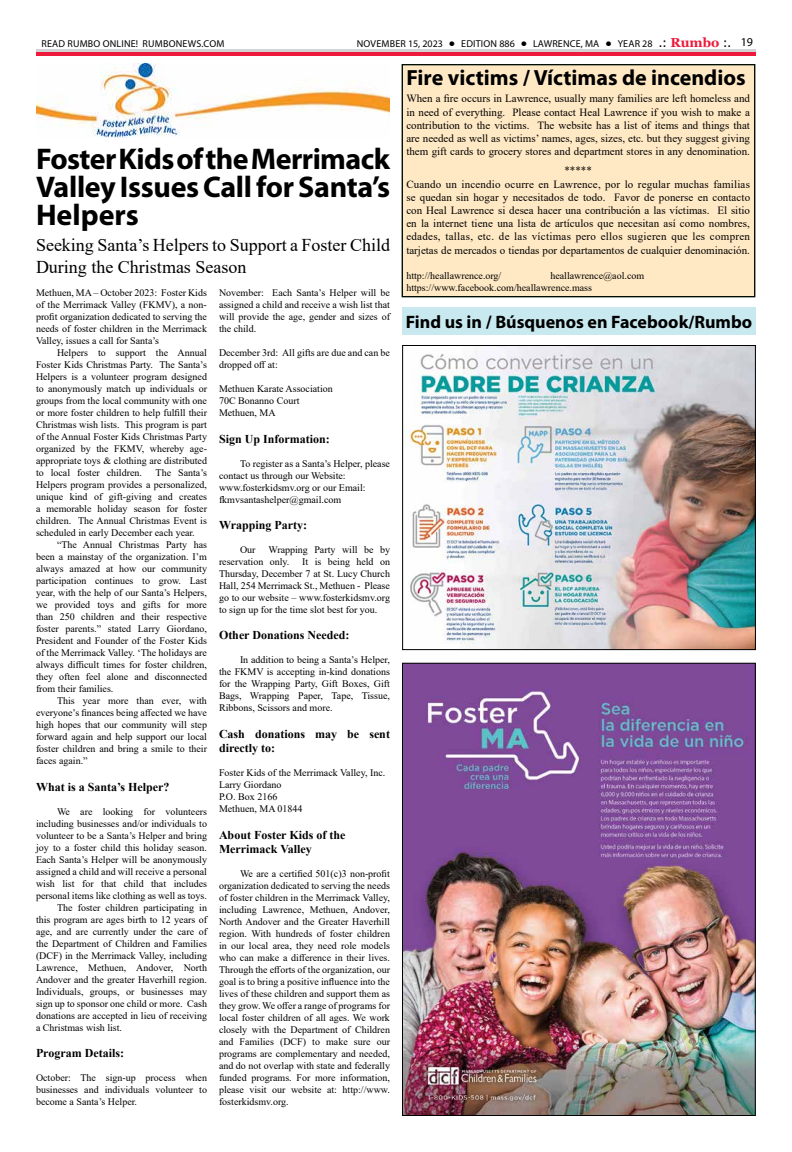
<style>
.page{position:relative;width:792px;height:1152px;background:#fff}
.page>*{position:absolute;margin:0;border:0;box-sizing:border-box;transform-origin:0 0}
.t1{font:700 30px/28px "Myriad Pro";letter-spacing:-.015em;color:#000;text-align:justify}
.t2{font:700 22px "Myriad Pro";color:#000}
.t3{font:18px/21.6px "Times New Roman";color:#000}
.t4{font:700 18px "Myriad Pro";color:#000}
.t5{font:700 12px/14.4px "Times New Roman";color:#000}
.t6{font:11px/13.2px "Times New Roman";letter-spacing:.005em;color:#000;text-align:justify}
.t7{font:10px/12px "Times New Roman";color:#000;text-align:justify}
.t8{font:10px "Myriad Pro";letter-spacing:.02em;color:#000}
.s1{font-family:"Tahoma";font-weight:700;color:#fff}
.s2{font-family:"Tahoma";font-size:12px}
.s3{font-family:"Georgia";font-weight:700;font-size:13px;color:#ed1a3b}
.s4{font-size:12px}
</style>
<div class="page">
<hr style="left:36px;top:52px;width:720px;height:4px;background:#ed1a3b">
<hr style="left:36px;top:49px;width:720px;height:3px;background:#d1d3d4">
<img style="left:404px;top:665px;width:350px;height:449px">
<div style="left:402px;top:663px;width:354px;height:453px;border:1px solid #000"></div>
<img style="left:408px;top:347px;width:346px;height:301px">
<div style="left:402px;top:345px;width:354px;height:305px;border:1px solid #000"></div>
<img style="left:36px;top:64px;width:354px;height:74px">
<div style="left:402px;top:64px;width:353px;height:231px;background:#ffe9c4"></div>
<div style="left:402px;top:65px;width:353px;height:232px;border:1px solid #000f06"></div>
<div style="left:402px;top:307px;width:354px;height:28px;background:#c8e9ef"></div>
<p class="t8" style="left:41px;top:37px;width:185px">READ RUMBO ONLINE! RUMBONEWS.COM</p>
<p class="t8" style="left:357px;top:37px;width:398px">NOVEMBER 15, 2023 <span class="s1">•</span> EDITION 886 <span class="s1">•</span> LAWRENCE, MA <span class="s1">•</span> YEAR 28 <span class="s2">.:</span> <span class="s3">Rumbo</span> <span class="s2">:.</span> <span class="s4">19</span></p>
<h1 class="t1" style="left:36px;top:144px;width:356px">Foster Kids of the Merrimack Valley Issues Call for Santa’s Helpers</h1>
<h3 class="t3" style="left:36px;top:234px;width:356px">Seeking Santa’s Helpers to Support a Foster Child<br>During the Christmas Season</h3>
<p class="t7" style="left:36px;top:287px;width:173px">Methuen, MA – October 2023: Foster Kids of the Merrimack Valley (FKMV), a non&shy;profit organization dedicated to serving the needs of foster children in the Merrimack Valley, issues a call for Santa’s</p>
<p class="t7" style="left:36px;top:347px;width:173px;text-indent:21px">Helpers to support the Annual Foster Kids Christmas Party. The Santa’s Helpers is a volunteer program designed to anonymously match up individuals or groups from the local community with one or more foster children to help fulfill their Christmas wish lists. This program is part of the Annual Foster Kids Christmas Party organized by the FKMV, whereby age&shy;appropriate toys &amp; clothing are distributed to local foster children.</p>
<p class="t7" style="left:36px;top:467px;width:173px;text-indent:120px">The Santa’s Helpers program provides a personalized, unique kind of gift-giving and creates a memorable holiday season for foster children. The Annual Christmas Event is scheduled in early December each year.</p>
<p class="t7" style="left:36px;top:539px;width:173px;text-indent:21px">“The Annual Christmas Party has been a mainstay of the organization. I’m always amazed at how our community participation continues to grow. Last year, with the help of our Santa’s Helpers, we provided toys and gifts for more than 250 children and their respective foster parents.” stated Larry Giordano, President and Founder of the Foster Kids of the Merrimack Valley. ‘The holidays are always difficult times for foster children, they often feel alone and disconnected from their families.</p>
<p class="t7" style="left:36px;top:695px;width:173px;text-indent:21px">This year more than ever, with everyone’s finances being affected we have high hopes that our community will step forward again and help support our local foster children and bring a smile to their faces again.”</p>
<p class="t5" style="left:36px;top:779px;width:135px">What is a Santa’s Helper?</p>
<p class="t7" style="left:57px;top:805px;width:152px">We are looking for volunteers</p>
<p class="t7" style="left:36px;top:817px;width:173px">including businesses and/or individuals to</p>
<p class="t7" style="left:36px;top:829px;width:173px">volunteer to be a Santa’s Helper and bring</p>
<p class="t7" style="left:36px;top:841px;width:173px">joy to a foster child this holiday season.</p>
<p class="t7" style="left:36px;top:853px;width:173px">Each Santa’s Helper will be anonymously</p>
<p class="t7" style="left:36px;top:865px;width:173px">assigned a child and will receive a personal</p>
<p class="t7" style="left:36px;top:877px;width:173px">wish list for that child that includes</p>
<p class="t7" style="left:36px;top:889px;width:173px">personal items like clothing as well as toys.</p>
<p class="t7" style="left:57px;top:901px;width:152px">The foster children participating in</p>
<p class="t7" style="left:36px;top:913px;width:172px">this program are ages birth to 12 years of</p>
<p class="t7" style="left:36px;top:925px;width:173px">age, and are currently under the care of</p>
<p class="t7" style="left:36px;top:937px;width:173px">the Department of Children and Families</p>
<p class="t7" style="left:36px;top:949px;width:173px">(DCF) in the Merrimack Valley, including</p>
<p class="t7" style="left:36px;top:961px;width:172px">Lawrence, Methuen, Andover, North</p>
<p class="t7" style="left:36px;top:973px;width:173px">Andover and the greater Haverhill region.</p>
<p class="t7" style="left:36px;top:985px;width:173px">Individuals, groups, or businesses may</p>
<p class="t7" style="left:36px;top:997px;width:173px">sign up to sponsor one child or more. Cash</p>
<p class="t7" style="left:36px;top:1009px;width:173px">donations are accepted in lieu of receiving</p>
<p class="t7" style="left:36px;top:1021px;width:88px">a Christmas wish list.</p>
<p class="t5" style="left:36px;top:1045px;width:90px">Program Details:</p>
<p class="t7" style="left:36px;top:1071px;width:173px">October: The sign-up process when businesses and individuals volunteer to become a Santa’s Helper.</p>
<p class="t7" style="left:219px;top:287px;width:173px">November: Each Santa’s Helper will be assigned a child and receive a wish list that will provide the age, gender and sizes of the child.</p>
<p class="t7" style="left:219px;top:347px;width:173px">December 3rd: All gifts are due and can be dropped off at:</p>
<p class="t7" style="left:219px;top:383px;width:115px;text-align:left">Methuen Karate Association<br>70C Bonanno Court<br>Methuen, MA</p>
<p class="t5" style="left:219px;top:431px;width:112px">Sign Up Information:</p>
<p class="t7" style="left:219px;top:457px;width:173px;text-align:left;text-indent:21px">To register as a Santa’s Helper, please contact us through our Website: www.fosterkidsmv.org or our Email: fkmvsantashelper@gmail.com</p>
<p class="t5" style="left:219px;top:517px;width:90px">Wrapping Party:</p>
<p class="t7" style="left:240px;top:543px;width:17px">Our</p>
<p class="t7" style="left:219px;top:543px;width:172px;text-indent:49px">Wrapping Party will be by reservation only.</p>
<p class="t7" style="left:219px;top:555px;width:173px;text-indent:83px">It is being held on Thursday, December 7 at St. Lucy Church Hall, 254 Merrimack St., Methuen - Please go to our website – www.fosterkidsmv.org to sign up for the time slot best for you.</p>
<p class="t5" style="left:219px;top:628px;width:132px">Other Donations Needed:</p>
<p class="t7" style="left:219px;top:654px;width:173px;text-indent:21px">In addition to being a Santa’s Helper, the FKMV is accepting in-kind donations for the Wrapping Party, Gift Boxes, Gift Bags, Wrapping Paper, Tape, Tissue, Ribbons, Scissors and more.</p>
<p class="t5" style="left:219px;top:726px;width:172px">Cash donations may be sent directly to:</p>
<p class="t7" style="left:219px;top:767px;width:168px;text-align:left">Foster Kids of the Merrimack Valley, Inc.<br>Larry Giordano<br>P.O. Box 2166<br>Methuen, MA 01844</p>
<p class="t5" style="left:219px;top:827px;width:128px">About Foster Kids of the<br>Merrimack Valley</p>
<p class="t7" style="left:219px;top:867px;width:173px;text-indent:21px">We are a certified 501(c)3 non-profit organization dedicated to serving the needs of foster children in the Merrimack Valley, including Lawrence, Methuen, Andover, North Andover and the Greater Haverhill region. With hundreds of foster children in our local area, they need role models who can make a difference in their lives.<br>Through the efforts of the organization, our goal is to bring a positive influence into the lives of these children and support them as they grow. We offer a range of programs for local foster children of all ages. We work closely with the Department of Children and Families (DCF) to make sure our programs are complementary and needed, and do not overlap with state and federally funded programs. For more information, please visit our website at: http://www. fosterkidsmv.org.</p>
<h2 class="t2" style="left:406px;top:63px;width:341px">Fire victims / Víctimas de incendios</h2>
<p class="t6" style="left:406px;top:92px;width:345px">When a fire occurs in Lawrence, usually many families are left homeless and in need of everything. Please contact Heal Lawrence if you wish to make a contribution to the victims. The website has a list of items and things that are needed as well as victims’ names, ages, sizes, etc. but they suggest giving them gift cards to grocery stores and department stores in any denomination.</p>
<p class="t6" style="left:406px;top:164px;width:345px;text-align:center">*****<br>Cuando un incendio ocurre en Lawrence, por lo regular muchas familias se quedan sin hogar y necesitados de todo. Favor de ponerse en contacto con Heal Lawrence si desea hacer una contribución a las víctimas. El sitio en la internet tiene una lista de artículos que necesitan así como nombres, edades, tallas, etc. de las víctimas pero ellos sugieren que les compren tarjetas de mercados o tiendas por departamentos de cualquier denominación.</p>
<p class="t7" style="left:406px;top:269px;width:97px">http://heallawrence.org/</p>
<p class="t7" style="left:406px;top:269px;width:239px;text-indent:144px">heallawrence@aol.com https://www.facebook.com/heallawrence.mass</p>
<h3 class="t4" style="left:406px;top:310px;width:348px">Find us in / Búsquenos en Facebook/Rumbo</h3>
</div>
